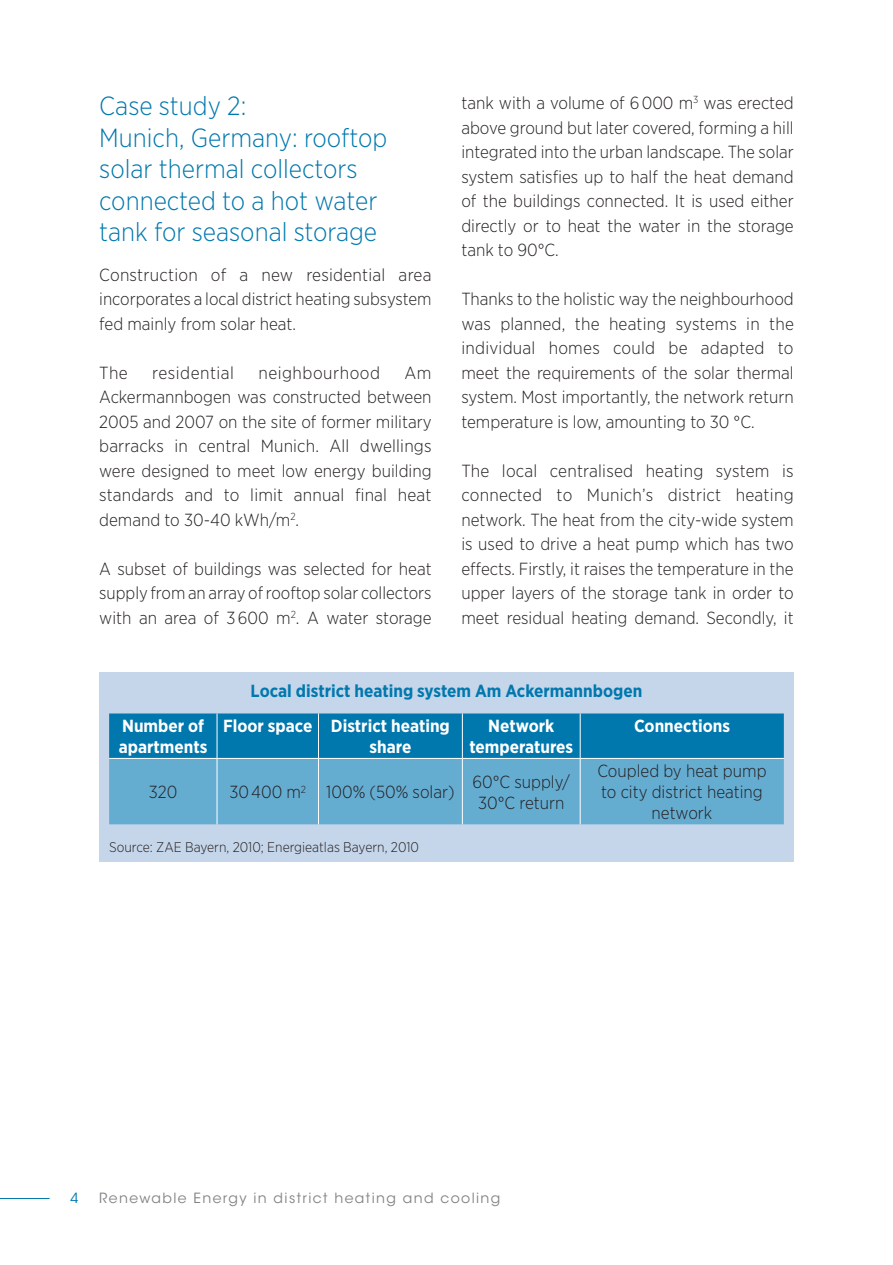
<style>
.page{position:relative;width:893px;height:1265px;background:#fff}
.page>*{position:absolute;margin:0;border:0;box-sizing:border-box;transform-origin:0 0}
.Zü-1-1{font:300 26.25px/31.5px "Gotham Narrow";color:#0078ae}
.Bodytext-ES{font:300 17.5px/24.5px "Gotham Narrow";color:#231f20;text-align:justify}
.Bodytext-Tabelle{font:300 17.5px/21px "Gotham Narrow";color:#231f20;text-align:center}
.Bodytext-Tabelle-2{font:700 17.5px/21px "Gotham Narrow";color:#fff;text-align:center}
.BU_Tabelle{font:700 17.5px "Gotham Narrow";color:#0078ae}
.Bodytext-ES-2{font:300 17.5px "Gotham Narrow";letter-spacing:.03em;color:#231f20}
.Source{font:300 14px "Gotham Narrow";color:#231f20}
.t1{font:14px "ITC Avant Garde Std";letter-spacing:.1em;color:#808285}
.t2{font:14px "ITC Avant Garde Std";color:#0078ae}
</style>
<div class="page">
<hr style="left:0;top:1198px;width:50px;height:1px;background:#0078ae">
<div style="left:99px;top:673px;width:695px;height:189px;background:#c6d6ea"></div>
<svg style="left:109px;top:713px;width:675px;height:111px;background:#3d97c3"></svg>
<hr style="left:217px;top:713px;width:1px;height:45px;background:#fff">
<hr style="left:318px;top:713px;width:1px;height:45px;background:#fff">
<hr style="left:462px;top:713px;width:1px;height:45px;background:#fff">
<hr style="left:580px;top:713px;width:1px;height:45px;background:#fff">
<hr style="left:109px;top:758px;width:108px;height:1px;background:#fff">
<hr style="left:217px;top:758px;width:101px;height:1px;background:#fff">
<hr style="left:217px;top:759px;width:1px;height:65px;background:#fff">
<hr style="left:318px;top:758px;width:144px;height:1px;background:#fff">
<hr style="left:318px;top:759px;width:1px;height:65px;background:#fff">
<hr style="left:462px;top:758px;width:118px;height:1px;background:#fff">
<hr style="left:462px;top:759px;width:1px;height:65px;background:#fff">
<hr style="left:580px;top:758px;width:204px;height:1px;background:#fff">
<hr style="left:580px;top:759px;width:1px;height:65px;background:#fff">
<p class="Zü-1-1" style="left:99px;top:90px;width:290px">Case study 2:<br>Munich, Germany: rooftop solar thermal collectors connected to a hot water tank for seasonal storage</p>
<p class="Bodytext-ES" style="left:99px;top:262px;width:334px">Construction of a new residential area incorporates a local district heating subsystem fed mainly from solar heat.</p>
<p class="Bodytext-ES" style="left:99px;top:360px;width:30px">The</p>
<p class="Bodytext-ES-2" style="left:152px;top:362px;width:83px">residential</p>
<p class="Bodytext-ES-2" style="left:258px;top:362px;width:123px">neighbourhood</p>
<p class="Bodytext-ES" style="left:99px;top:360px;width:334px;text-indent:305px">Am Ackermannbogen was constructed between 2005 and 2007 on the site of former military barracks in central Munich. All dwellings were designed to meet low energy building standards and to limit annual final heat demand to 30-40 kWh/m<sup>2</sup>.</p>
<p class="Bodytext-ES" style="left:99px;top:556px;width:334px">A subset of buildings was selected for heat supply from an array of rooftop solar collectors with an area of 3 600 m<sup>2</sup>. A water storage</p>
<p class="Bodytext-ES" style="left:461px;top:90px;width:334px">tank with a volume of 6 000 m<sup>3</sup> was erected above ground but later covered, forming a hill integrated into the urban landscape. The solar system satisfies up to half the heat demand of the buildings connected. It is used either directly or to heat the water in the storage tank to 90°C.</p>
<p class="Bodytext-ES" style="left:461px;top:286px;width:334px">Thanks to the holistic way the neighbourhood was planned, the heating systems in the individual homes could be adapted to meet the requirements of the solar thermal system. Most importantly, the network return temperature is low, amounting to 30 °C.</p>
<p class="Bodytext-ES" style="left:461px;top:458px;width:334px">The local centralised heating system is connected to Munich’s district heating network. The heat from the city-wide system is used to drive a heat pump which has two effects. Firstly, it raises the temperature in the upper layers of the storage tank in order to meet residual heating demand. Secondly, it</p>
<p class="BU_Tabelle" style="left:251px;top:679px;width:393px">Local district heating system Am Ackermannbogen</p>
<p class="Bodytext-Tabelle-2" style="left:119px;top:716px;width:90px;text-align:left">Number of apartments</p>
<p class="Bodytext-Tabelle-2" style="left:223px;top:716px;width:91px">Floor space</p>
<p class="Bodytext-Tabelle-2" style="left:331px;top:716px;width:120px">District heating share</p>
<p class="Bodytext-Tabelle-2" style="left:469px;top:716px;width:105px">Network temperatures</p>
<p class="Bodytext-Tabelle-2" style="left:634px;top:716px;width:98px">Connections</p>
<p class="Bodytext-Tabelle" style="left:149px;top:781px;width:30px">320</p>
<p class="Bodytext-Tabelle" style="left:229px;top:781px;width:78px">30 400 m<sup>2</sup></p>
<p class="Bodytext-Tabelle" style="left:326px;top:781px;width:130px">100% (50% solar)</p>
<p class="Bodytext-Tabelle" style="left:472px;top:771px;width:99px">60°C supply/<br>30°C return</p>
<p class="Bodytext-Tabelle" style="left:597px;top:760px;width:171px">Coupled by heat pump to city district heating network</p>
<p class="Source" style="left:109px;top:839px;width:311px">Source: ZAE Bayern, 2010; Energieatlas Bayern, 2010</p>
<p class="t2" style="left:70px;top:1190px;width:10px">4</p>
<p class="t1" style="left:99px;top:1190px;width:403px">Renewable Energy in district heating and cooling</p>
</div>
